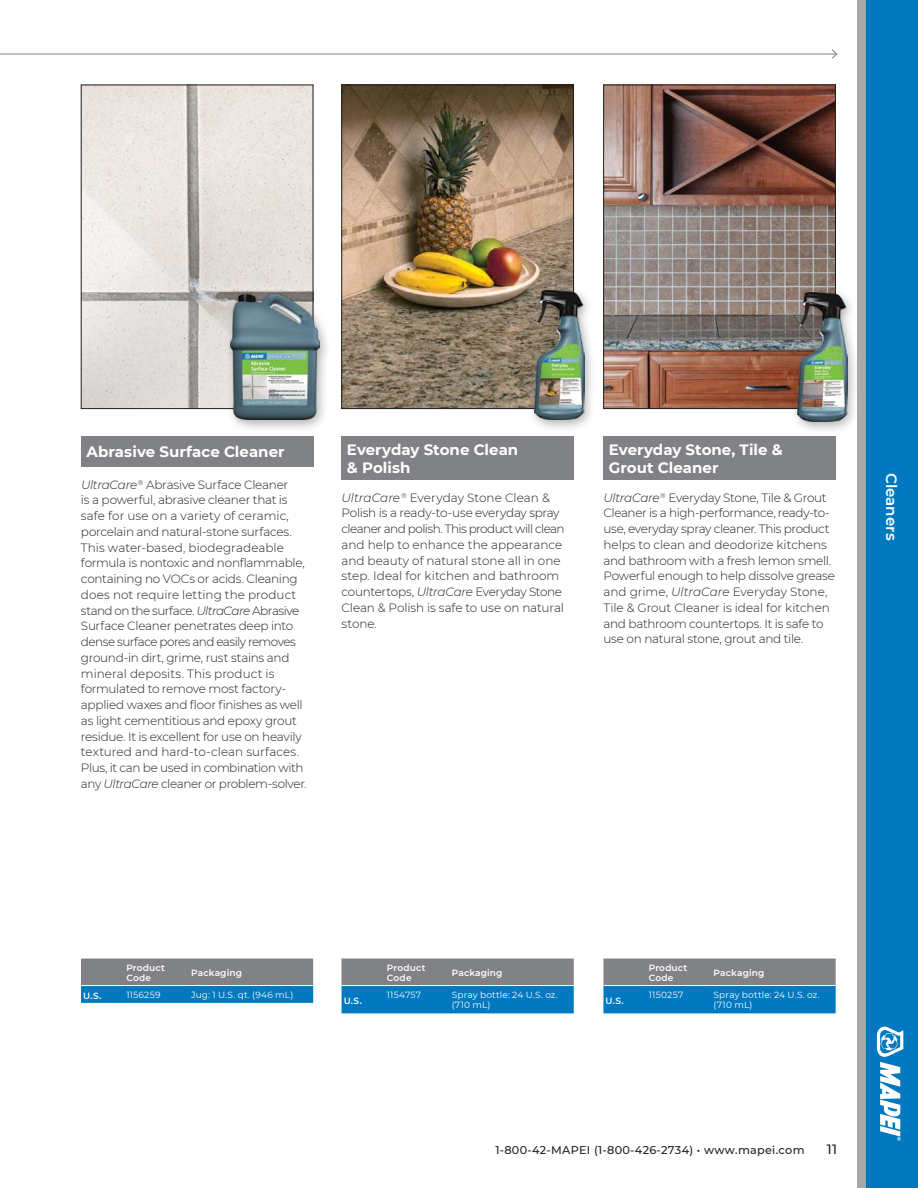
<style>
.page{position:relative;width:918px;height:1188px;background:#fff}
.page>*{position:absolute;margin:0;border:0;box-sizing:border-box;transform-origin:0 0}
.t1{font:700 15px/18px "Montserrat";color:#fff}
.t2{font:600 15px "Montserrat";color:#fff}
.t3{font:500 13.5px "Montserrat";color:#231f20}
.t4{font:300 12px/15.8px "Montserrat";letter-spacing:-.02em;color:#231f20}
.t5{font:500 11.25px "Montserrat";letter-spacing:.025em;color:#231f20}
.t6{font:9px/10.5px "Montserrat";letter-spacing:.02em;color:#fff}
.t7{font:600 9px/10.5px "Montserrat";letter-spacing:.02em;color:#fff}
.s1{font-style:italic}
</style>
<div class="page">
<hr style="left:0;top:54px;width:837px;height:1px;background:#808285">
<svg style="left:831px;top:49px;width:6px;height:10px"></svg>
<div style="left:342px;top:436px;width:232px;height:43px;background:#808285"></div>
<div style="left:603px;top:436px;width:233px;height:43px;background:#808285"></div>
<svg style="left:81px;top:959px;width:232px;height:44px;background:#4e7e9c"></svg>
<hr style="left:81px;top:985px;width:43px;height:1px;background:#fff">
<hr style="left:124px;top:985px;width:65px;height:1px;background:#fff">
<hr style="left:189px;top:985px;width:124px;height:1px;background:#fff">
<svg style="left:603px;top:959px;width:233px;height:54px;background:#3f7da3"></svg>
<hr style="left:603px;top:985px;width:44px;height:1px;background:#fff">
<hr style="left:647px;top:985px;width:64px;height:1px;background:#fff">
<hr style="left:711px;top:985px;width:125px;height:1px;background:#fff">
<svg style="left:342px;top:959px;width:232px;height:54px;background:#3f7da3"></svg>
<hr style="left:342px;top:985px;width:43px;height:1px;background:#fff">
<hr style="left:385px;top:985px;width:65px;height:1px;background:#fff">
<hr style="left:450px;top:985px;width:124px;height:1px;background:#fff">
<div style="left:81px;top:436px;width:232px;height:30px;background:#808285"></div>
<img style="left:83px;top:87px;width:228px;height:320px">
<img style="left:344px;top:87px;width:228px;height:320px">
<div style="left:342px;top:85px;width:232px;height:324px;border:1px solid #231f20"></div>
<div style="left:224px;top:288px;width:107px;height:145px;background:#231f20;opacity:.35"></div>
<img style="left:231px;top:294px;width:89px;height:125px">
<div style="left:528px;top:285px;width:68px;height:148px;background:#231f20;opacity:.35"></div>
<img style="left:535px;top:290px;width:49px;height:129px">
<img style="left:605px;top:87px;width:229px;height:320px">
<div style="left:603px;top:85px;width:233px;height:324px;border:1px solid #231f20"></div>
<div style="left:791px;top:287px;width:68px;height:148px;background:#231f20;opacity:.35"></div>
<img style="left:798px;top:292px;width:49px;height:129px">
<div style="left:857px;top:0;width:61px;height:1188px;background:#0079c1"></div>
<svg style="left:877px;top:1027px;width:26px;height:114px"></svg>
<div style="left:857px;top:0;width:9px;height:1188px;background:#a8a8a9"></div>
<p class="t1" style="left:86px;top:442px;width:200px">Abrasive Surface Cleaner</p>
<p class="t4" style="left:81px;top:476px;width:227px"><span class="s1">UltraCare</span><sup>®</sup> Abrasive Surface Cleaner<br>is a powerful, abrasive cleaner that is safe for use on a variety of ceramic, porcelain and natural-stone surfaces.<br>This water-based, biodegradeable formula is nontoxic and nonflammable, containing no VOCs or acids. Cleaning does not require letting the product stand on the surface. <span class="s1">UltraCare</span> Abrasive Surface Cleaner penetrates deep into dense surface pores and easily removes ground-in dirt, grime, rust stains and mineral deposits. This product is formulated to remove most factory&shy;applied waxes and floor finishes as well as light cementitious and epoxy grout residue. It is excellent for use on heavily textured and hard-to-clean surfaces.<br>Plus, it can be used in combination with any <span class="s1">UltraCare</span> cleaner or problem-solver.</p>
<p class="t1" style="left:347px;top:440px;width:173px">Everyday Stone Clean &amp; Polish</p>
<p class="t1" style="left:609px;top:440px;width:175px">Everyday Stone, Tile &amp;<br>Grout Cleaner</p>
<p class="t4" style="left:342px;top:489px;width:225px"><span class="s1">UltraCare</span><sup>®</sup> Everyday Stone Clean &amp; Polish is a ready-to-use everyday spray cleaner and polish. This product will clean and help to enhance the appearance and beauty of natural stone all in one step. Ideal for kitchen and bathroom countertops, <span class="s1">UltraCare</span> Everyday Stone Clean &amp; Polish is safe to use on natural stone.</p>
<p class="t4" style="left:603px;top:489px;width:233px"><span class="s1">UltraCare</span><sup>®</sup> Everyday Stone, Tile &amp; Grout Cleaner is a high-performance, ready-to&shy;use, everyday spray cleaner. This product helps to clean and deodorize kitchens and bathroom with a fresh lemon smell.<br>Powerful enough to help dissolve grease and grime, <span class="s1">UltraCare</span> Everyday Stone, Tile &amp; Grout Cleaner is ideal for kitchen and bathroom countertops. It is safe to use on natural stone, grout and tile.</p>
<p class="t2" style="left:902px;top:473px;width:69px;rotate:90deg">Cleaners</p>
<p class="t7" style="left:126px;top:962px;width:40px">Product<br>Code</p>
<p class="t7" style="left:191px;top:967px;width:52px">Packaging</p>
<p class="t7" style="left:83px;top:990px;width:20px">U.S.</p>
<p class="t6" style="left:126px;top:989px;width:36px">1156259</p>
<p class="t6" style="left:191px;top:989px;width:104px">Jug: 1 U.S. qt. (946 mL)</p>
<p class="t7" style="left:344px;top:995px;width:20px">U.S.</p>
<p class="t7" style="left:387px;top:962px;width:40px">Product<br>Code</p>
<p class="t7" style="left:452px;top:967px;width:52px">Packaging</p>
<p class="t6" style="left:387px;top:989px;width:36px">1154757</p>
<p class="t6" style="left:452px;top:989px;width:108px">Spray bottle: 24 U.S. oz. (710 mL)</p>
<p class="t7" style="left:606px;top:995px;width:20px">U.S.</p>
<p class="t7" style="left:649px;top:962px;width:40px">Product<br>Code</p>
<p class="t7" style="left:714px;top:967px;width:52px">Packaging</p>
<p class="t6" style="left:649px;top:989px;width:36px">1150257</p>
<p class="t6" style="left:714px;top:989px;width:108px">Spray bottle: 24 U.S. oz. (710 mL)</p>
<p class="t5" style="left:495px;top:1142px;width:311px">1-800-42-MAPEI (1-800-426-2734) • www.mapei.com</p>
<p class="t3" style="left:827px;top:1140px;width:12px">11</p>
</div>
